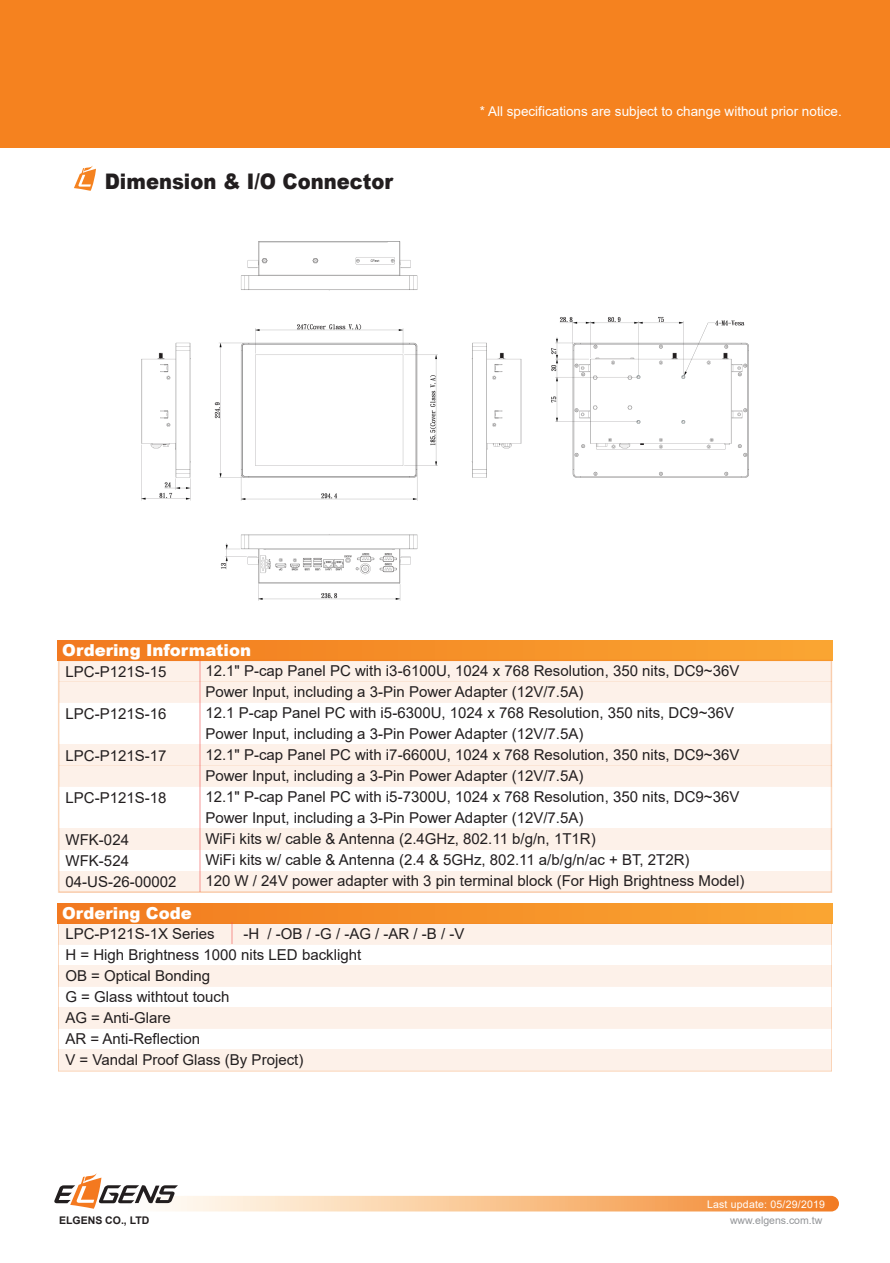
<style>
.page{position:relative;width:890px;height:1263px;background:#fff}
.page>*{position:absolute;margin:0;border:0;box-sizing:border-box;transform-origin:0 0}
.t1{font:900 21.45px "Arial";color:#221e1f;scale:.91 1}
.t2{font:900 16.5px "Arial";color:#fff}
.t3{font:15px/21px "Arial";color:#221e1f}
.t4{font:13.5px "Arial";color:#fff}
.t5{font:10.5px "Arial";letter-spacing:.02em;color:#fff}
.t6{font:10.5px "Arial";color:#939598}
.t7{font:700 10.5px "Arial";color:#221e1f}
</style>
<div class="page">
<img style="left:141px;top:241px;width:606px;height:359px">
<div style="left:0;top:0;width:889px;height:147px;background:#f5821f"></div>
<svg style="left:74px;top:166px;width:22px;height:25px"></svg>
<svg style="left:43px;top:1196px;width:795px;height:15px;background:#f9c18f"></svg>
<svg style="left:54px;top:1173px;width:124px;height:36px"></svg>
<div style="left:58px;top:923px;width:773px;height:21px;background:#fdf1e9"></div>
<div style="left:58px;top:965px;width:773px;height:21px;background:#fdf1e9"></div>
<div style="left:58px;top:1007px;width:773px;height:21px;background:#fdf1e9"></div>
<div style="left:58px;top:1049px;width:773px;height:21px;background:#fdf1e9"></div>
<div style="left:57px;top:903px;width:775px;height:20px;background:linear-gradient(to right,#f1791f,#faa632)"></div>
<svg style="left:231px;top:922px;width:1px;height:22px"></svg>
<div style="left:58px;top:923px;width:773px;height:148px;border:1px solid #f17920"></div>
<div style="left:59px;top:660px;width:772px;height:21px;background:#fdf1e9"></div>
<div style="left:59px;top:681px;width:772px;height:21px;background:#fdf1e9"></div>
<div style="left:59px;top:745px;width:772px;height:21px;background:#fdf1e9"></div>
<div style="left:59px;top:766px;width:772px;height:21px;background:#fdf1e9"></div>
<div style="left:59px;top:829px;width:772px;height:21px;background:#fdf1e9"></div>
<div style="left:59px;top:871px;width:772px;height:21px;background:#fdf1e9"></div>
<div style="left:58px;top:640px;width:773px;height:20px;background:linear-gradient(to right,#f1791f,#faa532)"></div>
<hr style="left:199px;top:659px;width:1px;height:233px;background:#f05152">
<h1 class="t1" style="left:105px;top:166px;width:318px">Dimension &amp; I/O Connector</h1>
<p class="t4" style="left:479px;top:102px;width:363px">* All specifications are subject to change without prior notice.</p>
<p class="t2" style="left:62px;top:638px;width:190px">Ordering Information</p>
<p class="t3" style="left:66px;top:661px;width:102px">LPC-P121S-15</p>
<p class="t3" style="left:66px;top:703px;width:102px">LPC-P121S-16</p>
<p class="t3" style="left:66px;top:745px;width:102px">LPC-P121S-17</p>
<p class="t3" style="left:66px;top:787px;width:102px">LPC-P121S-18</p>
<p class="t3" style="left:66px;top:829px;width:112px">WFK-024<br>WFK-524<br>04-US-26-00002</p>
<p class="t3" style="left:205px;top:660px;width:540px">12.1" P-cap Panel PC with i3-6100U, 1024 x 768 Resolution, 350 nits, DC9~36V Power Input, including a 3-Pin Power Adapter (12V/7.5A)<br>12.1 P-cap Panel PC with i5-6300U, 1024 x 768 Resolution, 350 nits, DC9~36V Power Input, including a 3-Pin Power Adapter (12V/7.5A)<br>12.1" P-cap Panel PC with i7-6600U, 1024 x 768 Resolution, 350 nits, DC9~36V Power Input, including a 3-Pin Power Adapter (12V/7.5A)<br>12.1" P-cap Panel PC with i5-7300U, 1024 x 768 Resolution, 350 nits, DC9~36V Power Input, including a 3-Pin Power Adapter (12V/7.5A)<br>WiFi kits w/ cable &amp; Antenna (2.4GHz, 802.11 b/g/n, 1T1R)<br>WiFi kits w/ cable &amp; Antenna (2.4 &amp; 5GHz, 802.11 a/b/g/n/ac + BT, 2T2R)<br>120 W / 24V power adapter with 3 pin terminal block (For High Brightness Model)</p>
<p class="t2" style="left:62px;top:901px;width:131px">Ordering Code</p>
<p class="t3" style="left:65px;top:923px;width:297px">LPC-P121S-1X Series<br>H = High Brightness 1000 nits LED backlight<br>OB = Optical Bonding<br>G = Glass withtout touch<br>AG = Anti-Glare<br>AR = Anti-Reflection<br>V = Vandal Proof Glass (By Project)</p>
<p class="t3" style="left:243px;top:923px;width:222px">-H / -OB / -G / -AG / -AR / -B / -V</p>
<p class="t5" style="left:706px;top:1197px;width:119px">Last update: 05/29/2019</p>
<p class="t7" style="left:59px;top:1212px;width:92px">ELGENS CO., LTD</p>
<p class="t6" style="left:729px;top:1212px;width:94px">www.elgens.com.tw</p>
</div>
